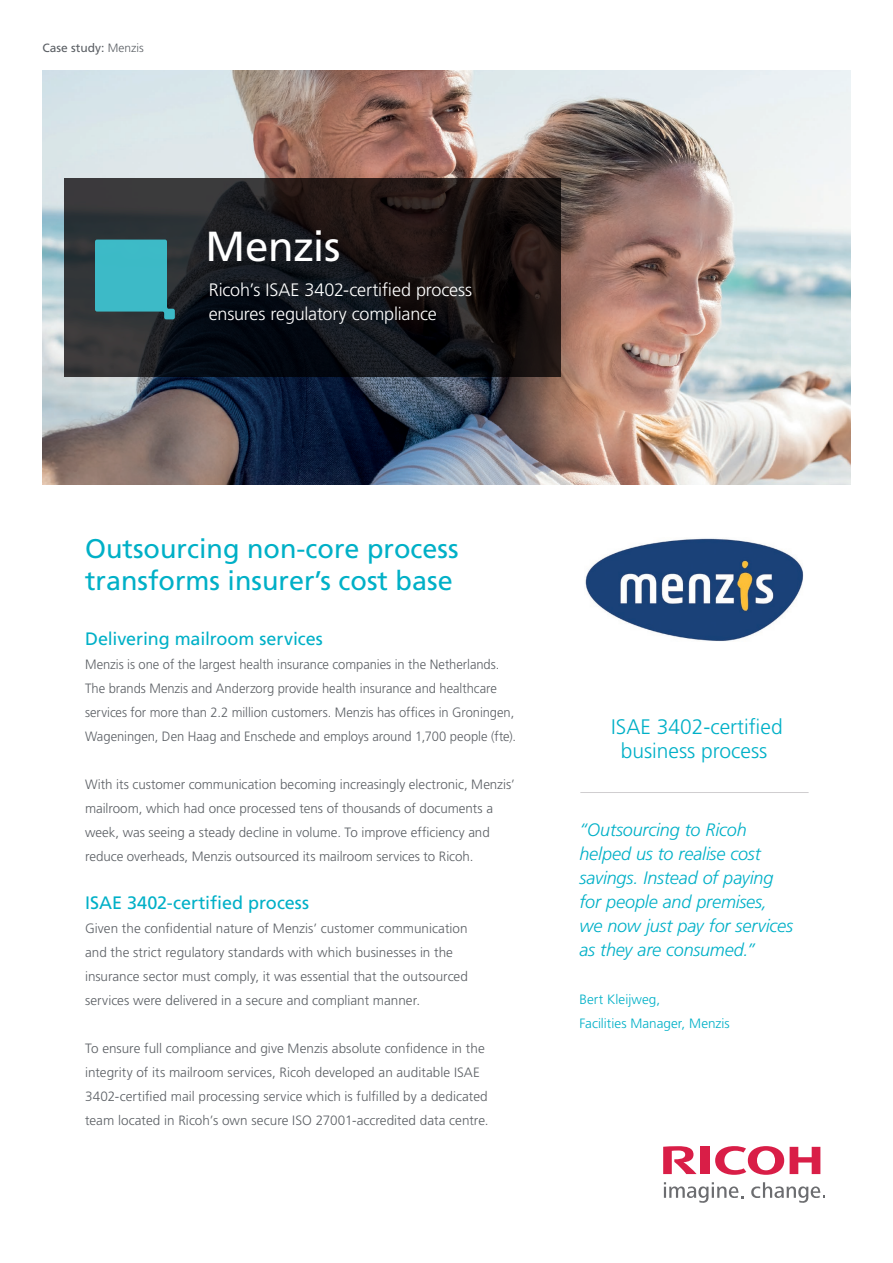
<style>
.page{position:relative;width:893px;height:1263px;background:#fff}
.page>*{position:absolute;margin:0;border:0;box-sizing:border-box;transform-origin:0 0}
.t1{font:42px "Frutiger LT Std";letter-spacing:-.01em;color:#fff}
.t2{font:27px/32.4px "Frutiger LT Std";color:#00b0c7}
.t3{font:300 21px/24px "Frutiger LT Std";color:#00b0c7;text-align:center}
.t4{font:italic 300 18px/24px "Frutiger LT Std";letter-spacing:-.01em;color:#00b0c7}
.t5{font:300 18px/24px "Frutiger LT Std";letter-spacing:-.01em;color:#fff}
.t6{font:18px "Frutiger LT Std";letter-spacing:-.005em;color:#00b0c7}
.t7{font:300 13.5px/24px "Frutiger LT Std";color:#5c6065}
.t8{font:300 13.5px/24px "Frutiger LT Std";color:#5c6065;scale:.96 1}
.t9{font:300 13.5px/24px "Frutiger LT Std";letter-spacing:.005em;color:#00b0c7}
.t10{font:12px "Frutiger LT Std";color:#5c6065}
.s1{font-weight:300}
</style>
<div class="page">
<img style="left:43px;top:71px;width:807px;height:413px">
<svg style="left:715px;top:1146px;width:69px;height:29px"></svg>
<svg style="left:790px;top:1147px;width:30px;height:27px"></svg>
<div style="left:701px;top:1147px;width:9px;height:27px;background:#d91e47"></div>
<svg style="left:663px;top:1146px;width:34px;height:28px"></svg>
<svg style="left:664px;top:1182px;width:79px;height:21px"></svg>
<svg style="left:751px;top:1182px;width:74px;height:21px"></svg>
<hr style="left:580px;top:792px;width:229px;height:1px;background:#d0ced0">
<svg style="left:65px;top:178px;width:496px;height:199px;background:#1b1a1c"></svg>
<svg style="left:95px;top:240px;width:80px;height:79px;background:#3aa2ad"></svg>
<img style="left:585px;top:538px;width:219px;height:103px">
<p class="t10" style="left:43px;top:40px;width:103px">Case study: <span class="s1">Menzis</span></p>
<p class="t1" style="left:206px;top:221px;width:136px">Menzis</p>
<p class="t5" style="left:209px;top:278px;width:265px">Ricoh’s ISAE 3402-certified process ensures regulatory compliance</p>
<p class="t2" style="left:85px;top:532px;width:375px">Outsourcing non-core process transforms insurer’s cost base</p>
<p class="t6" style="left:85px;top:628px;width:239px">Delivering mailroom services</p>
<p class="t8" style="left:85px;top:652px;width:451px">Menzis is one of the largest health insurance companies in the Netherlands.<br>The brands Menzis and Anderzorg provide health insurance and healthcare services for more than 2.2 million customers. Menzis has offices in Groningen, Wageningen, Den Haag and Enschede and employs around 1,700 people (fte).</p>
<p class="t7" style="left:85px;top:772px;width:431px">With its customer communication becoming increasingly electronic, Menzis’ mailroom, which had once processed tens of thousands of documents a week, was seeing a steady decline in volume. To improve efficiency and reduce overheads, Menzis outsourced its mailroom services to Ricoh.</p>
<p class="t6" style="left:85px;top:892px;width:225px">ISAE 3402-certified process</p>
<p class="t7" style="left:85px;top:916px;width:384px">Given the confidential nature of Menzis’ customer communication and the strict regulatory standards with which businesses in the insurance sector must comply, it was essential that the outsourced services were delivered in a secure and compliant manner.</p>
<p class="t7" style="left:85px;top:1036px;width:405px">To ensure full compliance and give Menzis absolute confidence in the integrity of its mailroom services, Ricoh developed an auditable ISAE 3402-certified mail processing service which is fulfilled by a dedicated team located in Ricoh’s own secure ISO 27001-accredited data centre.</p>
<p class="t3" style="left:611px;top:715px;width:173px">ISAE 3402-certified business process</p>
<p class="t4" style="left:579px;top:818px;width:215px">“Outsourcing to Ricoh helped us to realise cost savings. Instead of paying for people and premises, we now just pay for services as they are consumed.”</p>
<p class="t9" style="left:579px;top:987px;width:152px">Bert Kleijweg,<br>Facilities Manager, Menzis</p>
</div>
